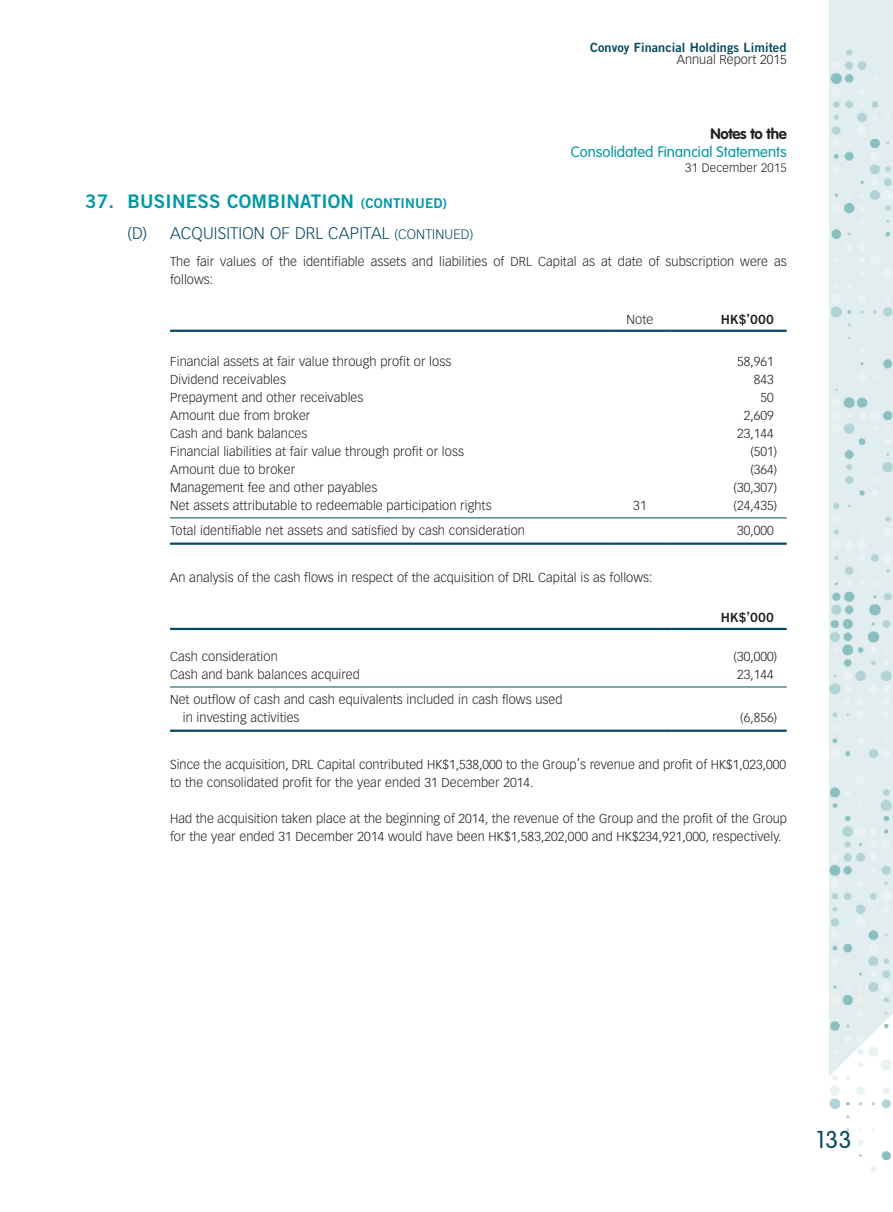
<style>
.page{position:relative;width:893px;height:1212px;background:#fff}
.page>*{position:absolute;margin:0;border:0;box-sizing:border-box;transform-origin:0 0}
.t1{font:300 24px "VAG Rounded Std";color:#064a62}
.Heading_1{font:18.75px "Trade Gothic LT Std Bd 2";letter-spacing:.01em;color:#0098a8}
.Heading_2{font:300 16.5px "Vectora LT Std";letter-spacing:.01em;color:#064a62}
.t2{font:300 15px "VAG Rounded Std";color:#0098a8}
.t3{font:700 15px "VAG Rounded Std";letter-spacing:-.025em;color:#231f20}
.Body_Text{font:300 12.75px/18px "Vectora LT Std";letter-spacing:.005em;color:#231f20}
.t4{font:12.75px "Trade Gothic LT Std Bd 2";letter-spacing:.005em;color:#064a62}
.Body_Text-2{font:12.75px "Trade Gothic LT Std Bd 2";color:#231f20}
.t5{font:300 12px "Vectora LT Std";letter-spacing:.015em;color:#231f20}
.s1{font-size:13.5px}
</style>
<div class="page">
<img style="left:829px;top:0;width:64px;height:1172px">
<hr style="left:170px;top:330px;width:438px;height:2px;background:#064a62">
<hr style="left:608px;top:330px;width:64px;height:2px;background:#064a62">
<hr style="left:672px;top:330px;width:115px;height:2px;background:#064a62">
<hr style="left:170px;top:517px;width:438px;height:1px;background:#064a62">
<hr style="left:608px;top:517px;width:64px;height:1px;background:#064a62">
<hr style="left:672px;top:517px;width:115px;height:1px;background:#064a62">
<hr style="left:170px;top:542px;width:438px;height:3px;background:#064a62">
<hr style="left:608px;top:542px;width:64px;height:3px;background:#064a62">
<hr style="left:672px;top:542px;width:115px;height:3px;background:#064a62">
<hr style="left:170px;top:628px;width:502px;height:2px;background:#064a62">
<hr style="left:672px;top:628px;width:115px;height:2px;background:#064a62">
<hr style="left:170px;top:686px;width:502px;height:1px;background:#064a62">
<hr style="left:672px;top:686px;width:115px;height:1px;background:#064a62">
<hr style="left:170px;top:729px;width:502px;height:3px;background:#064a62">
<hr style="left:672px;top:729px;width:115px;height:3px;background:#064a62">
<p class="t4" style="left:590px;top:40px;width:198px">Convoy Financial Holdings Limited</p>
<p class="Body_Text" style="left:677px;top:51px;width:111px">Annual Report 2015</p>
<p class="t3" style="left:710px;top:125px;width:78px">Notes to the</p>
<p class="t2" style="left:571px;top:143px;width:217px">Consolidated Financial Statements</p>
<p class="t5" style="left:685px;top:161px;width:103px">31 December 2015</p>
<p class="Heading_1" style="left:85px;top:190px;width:363px">37. BUSINESS COMBINATION <span class="s1">(CONTINUED)</span></p>
<p class="Heading_2" style="left:128px;top:224px;width:347px">(D) ACQUISITION OF DRL CAPITAL <span class="s1">(CONTINUED)</span></p>
<p class="Body_Text" style="left:170px;top:252px;width:618px">The fair values of the identifiable assets and liabilities of DRL Capital as at date of subscription were as follows:</p>
<p class="Body_Text" style="left:627px;top:310px;width:28px">Note</p>
<p class="Body_Text-2" style="left:721px;top:311px;width:55px">HK$’000</p>
<p class="Body_Text" style="left:170px;top:353px;width:283px">Financial assets at fair value through profit or loss</p>
<p class="Body_Text" style="left:737px;top:353px;width:38px">58,961</p>
<p class="Body_Text" style="left:170px;top:371px;width:117px">Dividend receivables</p>
<p class="Body_Text" style="left:754px;top:371px;width:22px">843</p>
<p class="Body_Text" style="left:170px;top:389px;width:195px">Prepayment and other receivables</p>
<p class="Body_Text" style="left:761px;top:389px;width:15px">50</p>
<p class="Body_Text" style="left:170px;top:407px;width:142px">Amount due from broker</p>
<p class="Body_Text" style="left:744px;top:407px;width:32px">2,609</p>
<p class="Body_Text" style="left:170px;top:425px;width:139px">Cash and bank balances</p>
<p class="Body_Text" style="left:737px;top:425px;width:38px">23,144</p>
<p class="Body_Text" style="left:170px;top:443px;width:295px">Financial liabilities at fair value through profit or loss</p>
<p class="Body_Text" style="left:750px;top:443px;width:28px">(501)</p>
<p class="Body_Text" style="left:170px;top:461px;width:127px">Amount due to broker</p>
<p class="Body_Text" style="left:750px;top:461px;width:28px">(364)</p>
<p class="Body_Text" style="left:170px;top:479px;width:209px">Management fee and other payables</p>
<p class="Body_Text" style="left:734px;top:479px;width:45px">(30,307)</p>
<p class="Body_Text" style="left:170px;top:497px;width:323px">Net assets attributable to redeemable participation rights</p>
<p class="Body_Text" style="left:633px;top:497px;width:15px">31</p>
<p class="Body_Text" style="left:734px;top:497px;width:45px">(24,435)</p>
<p class="Body_Text" style="left:170px;top:521px;width:356px">Total identifiable net assets and satisfied by cash consideration</p>
<p class="Body_Text" style="left:737px;top:521px;width:38px">30,000</p>
<p class="Body_Text" style="left:170px;top:568px;width:484px">An analysis of the cash flows in respect of the acquisition of DRL Capital is as follows:</p>
<p class="Body_Text-2" style="left:721px;top:610px;width:55px">HK$’000</p>
<p class="Body_Text" style="left:170px;top:648px;width:109px">Cash consideration</p>
<p class="Body_Text" style="left:734px;top:648px;width:45px">(30,000)</p>
<p class="Body_Text" style="left:170px;top:666px;width:191px">Cash and bank balances acquired</p>
<p class="Body_Text" style="left:737px;top:666px;width:38px">23,144</p>
<p class="Body_Text" style="left:183px;top:690px;width:381px;text-indent:-13px">Net outflow of cash and cash equivalents included in cash flows used in investing activities</p>
<p class="Body_Text" style="left:740px;top:708px;width:38px">(6,856)</p>
<p class="Body_Text" style="left:170px;top:755px;width:618px">Since the acquisition, DRL Capital contributed HK$1,538,000 to the Group’s revenue and profit of HK$1,023,000 to the consolidated profit for the year ended 31 December 2014.</p>
<p class="Body_Text" style="left:170px;top:809px;width:618px">Had the acquisition taken place at the beginning of 2014, the revenue of the Group and the profit of the Group for the year ended 31 December 2014 would have been HK$1,583,202,000 and HK$234,921,000, respectively.</p>
<h1 class="t1" style="left:816px;top:1126px;width:37px">133</h1>
</div>
